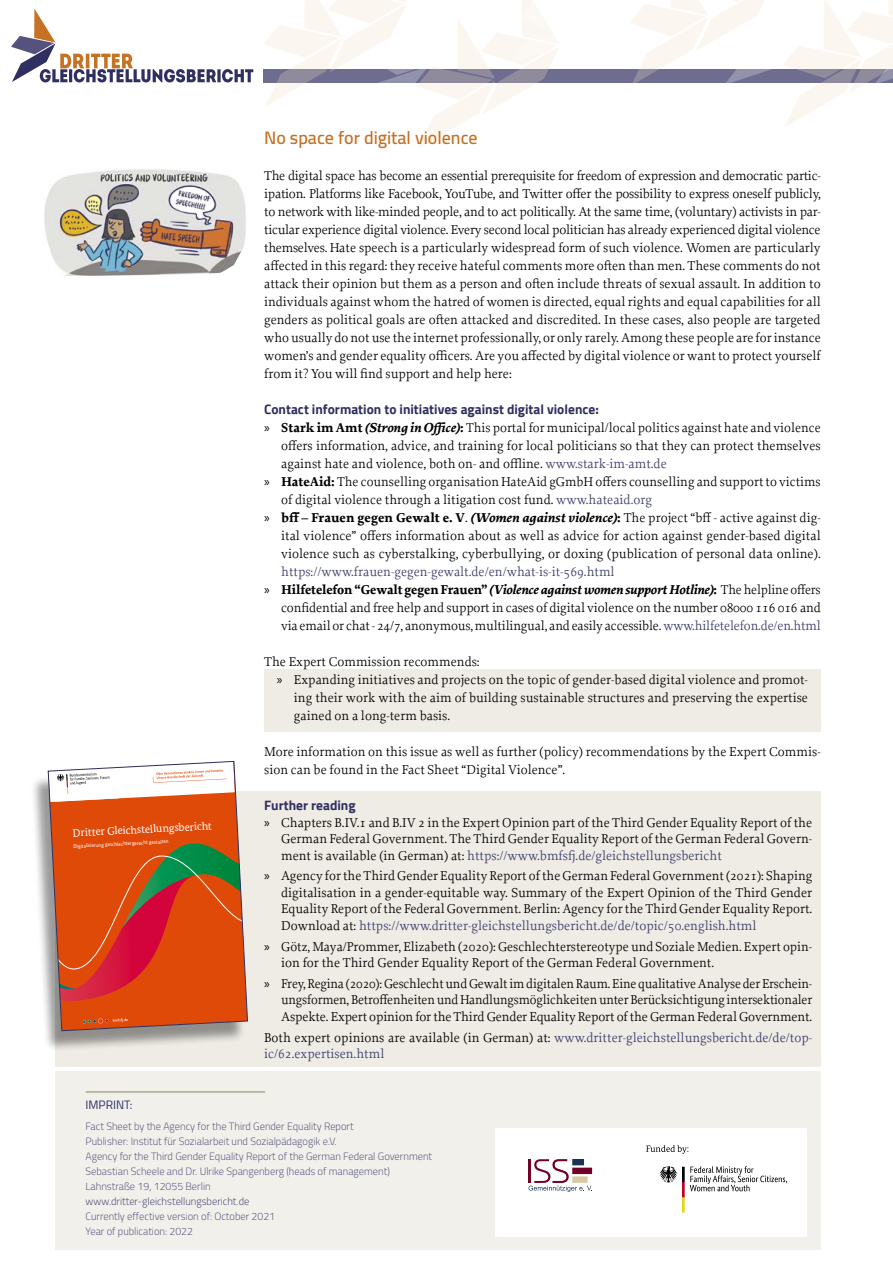
<style>
.page{position:relative;width:893px;height:1263px;background:#fff}
.page>*{position:absolute;margin:0;border:0;box-sizing:border-box;transform-origin:0 0}
.U2{font:600 18px "Cairo";color:#c57225}
.t1{font:300 16.5px "Cairo";color:#302f61}
.Copy_Paragraph{font:13.5px/18px "Proforma";color:#000;text-align:justify}
.Copy{font:13.5px/18px "Proforma";color:#000;text-align:justify}
.Kasten-Aufzählung{font:13.5px/18px "Proforma";color:#000;text-align:justify}
.Copy-2{font:13.5px/16.5px "Proforma";color:#3c3c6b}
.U3{font:700 13.5px "Cairo";color:#302f61}
.t2{font:12px "Cairo";color:#302f61}
.t3{font:11.1px "Bundes Serif";color:#fff}
.t4{font:300 10.5px "Cairo";color:#4c4b77}
.t5{font:300 10.5px "Cairo";color:#3c3c6b}
.t6{font:5.25px "Bundes Sans";color:#fff}
.s1{font-family:"Myriad Pro"}
.s2{font-weight:700}
.s3{font-weight:700;font-style:italic}
.s4{color:#3c3c6b}
.s5{color:#000}
.s6{font-size:21px}
</style>
<div class="page">
<svg style="left:11px;top:0;width:882px;height:148px"></svg>
<div style="left:55px;top:792px;width:766px;height:275px;background:#eeece5"></div>
<div style="left:31px;top:766px;width:216px;height:286px;background:#000;opacity:.4"></div>
<svg style="left:48px;top:761px;width:200px;height:270px;background:#d1673e"></svg>
<div style="left:264px;top:670px;width:557px;height:62px;background:#eeece5"></div>
<div style="left:55px;top:1071px;width:766px;height:179px;background:#f2f0eb"></div>
<hr style="left:86px;top:1091px;width:179px;height:2px;background:#ada88f">
<img style="left:44px;top:169px;width:202px;height:107px">
<div style="left:495px;top:1129px;width:312px;height:108px;background:#fff"></div>
<svg style="left:528px;top:1159px;width:64px;height:33px"></svg>
<svg style="left:659px;top:1166px;width:128px;height:47px"></svg>
<svg style="left:646px;top:1145px;width:42px;height:9px"></svg>
<p class="t3" style="left:72px;top:826px;width:141px;rotate:-3deg">Dritter Gleichstellungsbericht</p>
<p class="t6" style="left:73px;top:843px;width:97px;rotate:-3deg">Digitalisierung geschlechtergerecht gestalten</p>
<h2 class="U2" style="left:264px;top:122px;width:215px">No space for digital violence</h2>
<p class="Copy" style="left:264px;top:166px;width:558px">The digital space has become an essential prerequisite for freedom of expression and democratic partic&shy;ipation. Platforms like Facebook, YouTube, and Twitter offer the possibility to express oneself publicly, to network with like-minded people, and to act politically. At the same time, (voluntary) activists in par&shy;ticular experience digital violence. Every second local politician has already experienced digital violence themselves. Hate speech is a particularly widespread form of such violence. Women are particularly affected in this regard: they receive hateful comments more often than men. These comments do not attack their opinion but them as a person and often include threats of sexual assault. In addition to individuals against whom the hatred of women is directed, equal rights and equal capabilities for all genders as political goals are often attacked and discredited. In these cases, also people are targeted who usually do not use the internet professionally, or only rarely. Among these people are for instance women’s and gender equality officers. Are you affected by digital violence or want to protect yourself from it? You will find support and help here:</p>
<h3 class="U3" style="left:264px;top:401px;width:336px">Contact information to initiatives against digital violence:</h3>
<p class="Copy_Paragraph" style="left:281px;top:418px;width:541px;text-indent:-17px"><span class="s1">»</span> <span class="s2">Stark im Amt</span> <span class="s3">(Strong in Office)</span><span class="s2">:</span> This portal for municipal/local politics against hate and violence offers information, advice, and training for local politicians so that they can protect themselves against hate and violence, both on- and offline. <span class="s4">www.stark-im-amt.de</span></p>
<p class="Copy_Paragraph" style="left:281px;top:472px;width:541px;text-indent:-17px"><span class="s1">»</span> <span class="s2">HateAid:</span> The counselling organisation HateAid gGmbH offers counselling and support to victims of digital violence through a litigation cost fund. <span class="s4">www.hateaid.org</span></p>
<p class="Copy_Paragraph" style="left:281px;top:508px;width:541px;text-indent:-17px"><span class="s1">»</span> <span class="s2">bff – Frauen gegen Gewalt e. V</span>. <span class="s3">(Women against violence)</span><span class="s2">:</span> The project “bff - active against dig&shy;ital violence” offers information about as well as advice for action against gender-based digital violence such as cyberstalking, cyberbullying, or doxing (publication of personal data online). <span class="s4">https://www.frauen-gegen-gewalt.de/en/what-is-it-569.html</span></p>
<p class="Copy_Paragraph" style="left:281px;top:580px;width:541px;text-indent:-17px"><span class="s1">»</span> <span class="s2">Hilfetelefon “Gewalt gegen Frauen”</span> <span class="s3">(Violence against women support Hotline)</span><span class="s2">:</span> The helpline offers confidential and free help and support in cases of digital violence on the number 08000 116 016 and via email or chat - 24/7, anonymous, multilingual, and easily accessible. <span class="s4">www.hilfetelefon.de/en.html</span></p>
<p class="Copy" style="left:264px;top:652px;width:217px">The Expert Commission recommends:</p>
<p class="Kasten-Aufzählung" style="left:294px;top:670px;width:516px;text-indent:-17px"><span class="s1">»</span> Expanding initiatives and projects on the topic of gender-based digital violence and promot&shy;ing their work with the aim of building sustainable structures and preserving the expertise gained on a long-term basis.</p>
<p class="Copy" style="left:264px;top:742px;width:558px">More information on this issue as well as further (policy) recommendations by the Expert Commis&shy;sion can be found in the Fact Sheet “Digital Violence”.</p>
<h3 class="U3" style="left:264px;top:797px;width:93px">Further reading</h3>
<p class="Copy_Paragraph" style="left:281px;top:814px;width:532px;line-height:16.5px;text-indent:-17px"><span class="s1">»</span> Chapters B.IV.1 and B.IV 2 in the Expert Opinion part of the Third Gender Equality Report of the German Federal Government. The Third Gender Equality Report of the German Federal Govern&shy;ment is available (in German) at: <span class="s4">https://www.bmfsfj.de/gleichstellungsbericht</span></p>
<p class="Copy_Paragraph" style="left:281px;top:867px;width:533px;line-height:16.5px;text-indent:-17px"><span class="s1">»</span> Agency for the Third Gender Equality Report of the German Federal Government (2021): Shaping digitalisation in a gender-equitable way. Summary of the Expert Opinion of the Third Gender Equality Report of the Federal Government. Berlin: Agency for the Third Gender Equality Report.<br>Download at: <span class="s4">https://www.dritter-gleichstellungsbericht.de/de/topic/50.english.html</span></p>
<p class="Copy_Paragraph" style="left:281px;top:938px;width:532px;line-height:16.5px;text-indent:-17px"><span class="s1">»</span> Götz, Maya/Prommer, Elizabeth (2020): Geschlechterstereotype und Soziale Medien. Expert opin&shy;ion for the Third Gender Equality Report of the German Federal Government.</p>
<p class="Copy_Paragraph" style="left:281px;top:975px;width:532px;line-height:16.5px;text-indent:-17px"><span class="s1">»</span> Frey, Regina (2020): Geschlecht und Gewalt im digitalen Raum. Eine qualitative Analyse der Erschein&shy;ungsformen, Betroffenheiten und Handlungsmöglichkeiten unter Berücksichtigung intersektionaler Aspekte. Expert opinion for the Third Gender Equality Report of the German Federal Government.</p>
<p class="Copy-2" style="left:264px;top:1029px;width:549px"><span class="s5">Both expert opinions are available (in German) at:</span> www.dritter-gleichstellungsbericht.de/de/top&shy;ic/62.expertisen.html</p>
<p class="t2" style="left:86px;top:1095px;width:48px">IMPRINT:</p>
<p class="t4" style="left:86px;top:1118px;width:270px">Fact Sheet by the Agency for the Third Gender Equality Report</p>
<p class="t4" style="left:86px;top:1133px;width:253px">Publisher: Institut für Sozialarbeit und Sozialpädagogik e.V.</p>
<p class="t4" style="left:86px;top:1148px;width:348px">Agency for the Third Gender Equality Report of the German Federal Government</p>
<p class="t4" style="left:86px;top:1163px;width:306px">Sebastian Scheele and Dr. Ulrike Spangenberg (heads of management)</p>
<p class="t4" style="left:86px;top:1178px;width:127px">Lahnstraße 19, 12055 Berlin</p>
<p class="t5" style="left:86px;top:1193px;width:165px">www.dritter-gleichstellungsbericht.de</p>
<p class="t4" style="left:86px;top:1208px;width:191px">Currently effective version of: October 2021</p>
<p class="t4" style="left:86px;top:1223px;width:109px">Year of publication: 2022</p>
<p class="t1" style="left:55px;top:1222px;width:194px"><span class="s6">4</span> – Fact Sheet Social Media</p>
</div>
